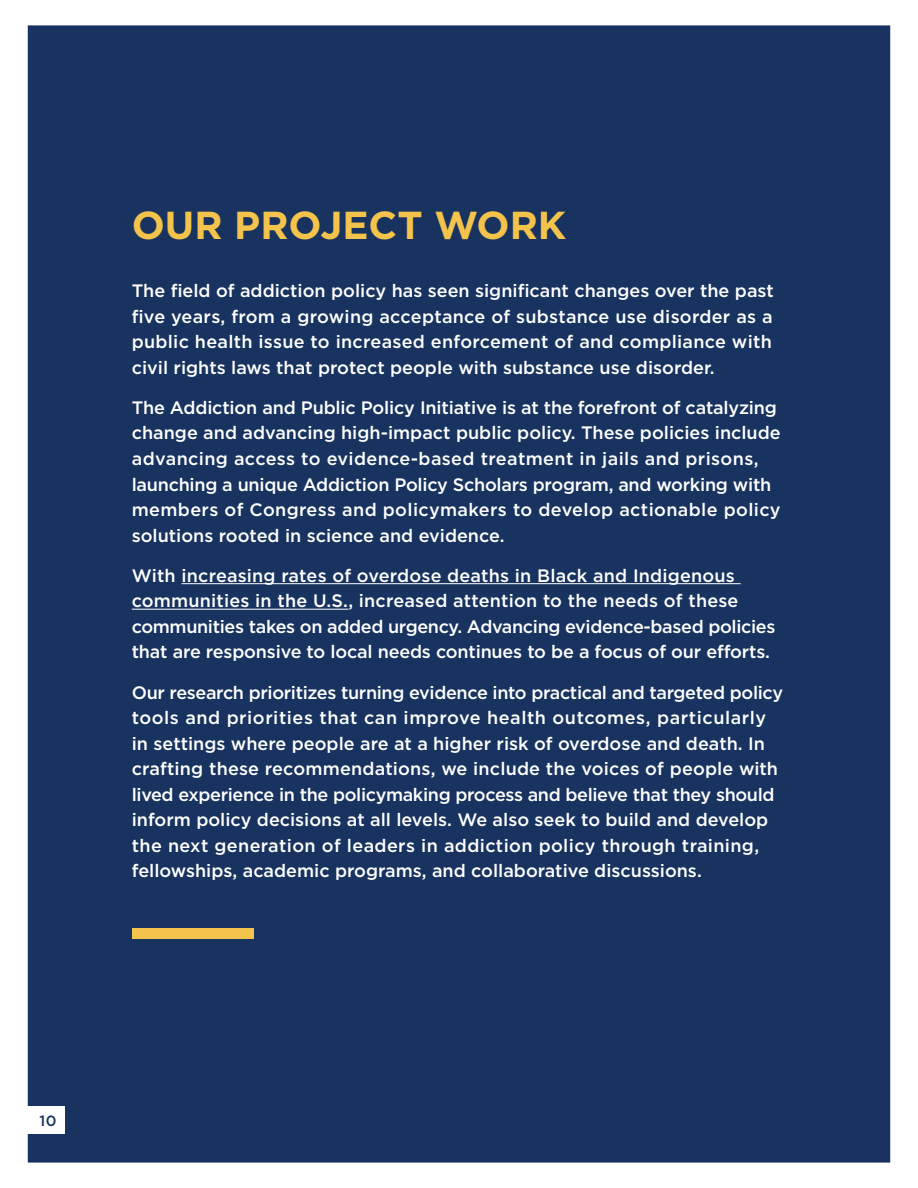
<style>
.page{position:relative;width:918px;height:1188px;background:#fff}
.page>*{position:absolute;margin:0;border:0;box-sizing:border-box;transform-origin:0 0}
.t1{font:700 39px "Gotham";color:#f4c34c}
.t2{font:500 18px/25.5px "Gotham";color:#fff}
.t3{font:500 14.85px "Gotham";color:#18335f}
</style>
<div class="page">
<div style="left:27px;top:25px;width:864px;height:1138px;background:#18335f"></div>
<hr style="left:182px;top:583px;width:559px;height:1px;background:#fff">
<hr style="left:132px;top:609px;width:216px;height:1px;background:#fff">
<div style="left:0;top:1106px;width:65px;height:27px;background:#fff"></div>
<div style="left:132px;top:928px;width:121px;height:11px;background:#f4c34c"></div>
<h2 class="t1" style="left:132px;top:199px;width:436px">OUR PROJECT WORK</h2>
<p class="t2" style="left:132px;top:278px;width:644px;text-align:justify">The field of addiction policy has seen significant changes over the past five years, from a growing acceptance of substance use disorder as a public health issue to increased enforcement of and compliance with civil rights laws that protect people with substance use disorder.</p>
<p class="t2" style="left:132px;top:395px;width:650px">The Addiction and Public Policy Initiative is at the forefront of catalyzing change and advancing high-impact public policy. These policies include advancing access to evidence-based treatment in jails and prisons, launching a unique Addiction Policy Scholars program, and working with members of Congress and policymakers to develop actionable policy solutions rooted in science and evidence.</p>
<p class="t2" style="left:132px;top:563px;width:645px">With increasing rates of overdose deaths in Black and Indigenous communities in the U.S., increased attention to the needs of these communities takes on added urgency. Advancing evidence-based policies that are responsive to local needs continues to be a focus of our efforts.</p>
<p class="t2" style="left:132px;top:680px;width:653px">Our research prioritizes turning evidence into practical and targeted policy tools and priorities that can improve health outcomes, particularly in settings where people are at a higher risk of overdose and death. In crafting these recommendations, we include the voices of people with lived experience in the policymaking process and believe that they should inform policy decisions at all levels. We also seek to build and develop the next generation of leaders in addiction policy through training, fellowships, academic programs, and collaborative discussions.</p>
<p class="t3" style="left:39px;top:1111px;width:19px">10</p>
</div>
